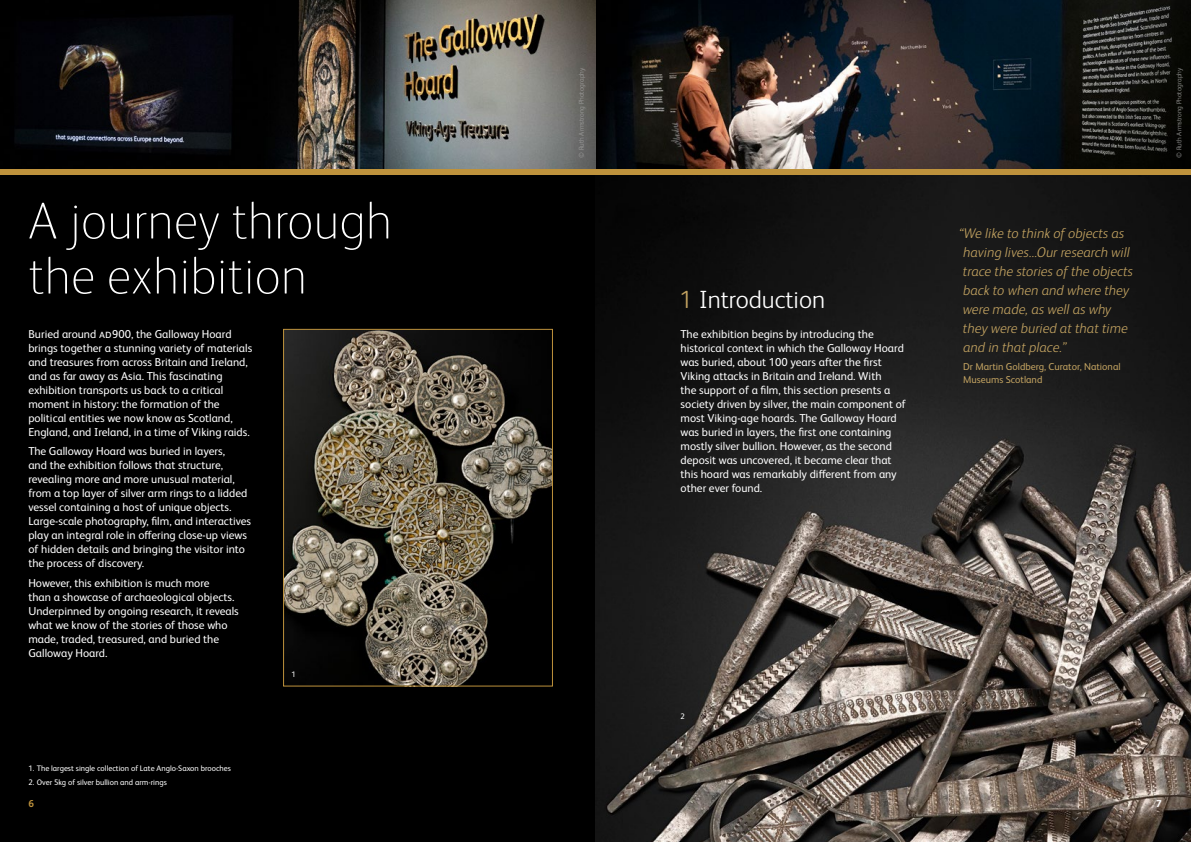
<style>
.page{position:relative;width:1191px;height:842px;background:#fff}
.page>*{position:absolute;margin:0;border:0;box-sizing:border-box;transform-origin:0 0}
.t1{font:100 52px/55px "FS Albert Pro";color:#fff}
.t2{font:300 25px "FS Albert Pro";color:#fff}
.t3{font:italic 300 14px/19px "FS Albert Pro";color:#c3a361}
.t4{font:11.5px/14px "FS Albert Pro";color:#fff}
.t5{font:10px/13px "FS Albert Pro";color:#c3a361}
.t6{font:700 10px "FS Albert Pro";color:#be923c}
.t7{font:700 10px "FS Albert Pro";color:#fff}
.t8{font:8px "FS Albert Pro";color:#fff}
.t9{font:300 7px "FS Albert Pro";color:#9d9d9c}
.s1{color:#c3a361}
</style>
<div class="page">
<img style="left:595px;top:0;width:596px;height:170px">
<div style="left:0;top:172px;width:597px;height:670px;background:#000"></div>
<svg style="left:595px;top:175px;width:596px;height:667px;background:#373330"></svg>
<img style="left:285px;top:331px;width:266px;height:353px">
<div style="left:283px;top:329px;width:270px;height:357px;border:1px solid #be923c"></div>
<img style="left:0;top:0;width:595px;height:170px">
<div style="left:0;top:170px;width:1191px;height:5px;background:#be923c"></div>
<h1 class="t1" style="left:28px;top:191px;width:365px">A journey through the exhibition</h1>
<p class="t4" style="left:28px;top:326px;width:225px">Buried around AD900, the Galloway Hoard brings together a stunning variety of materials and treasures from across Britain and Ireland, and as far away as Asia. This fascinating exhibition transports us back to a critical moment in history: the formation of the political entities we now know as Scotland, England, and Ireland, in a time of Viking raids.</p>
<p class="t4" style="left:28px;top:444px;width:224px">The Galloway Hoard was buried in layers,<br>and the exhibition follows that structure, revealing more and more unusual material, from a top layer of silver arm rings to a lidded vessel containing a host of unique objects.<br>Large-scale photography, film, and interactives play an integral role in offering close-up views of hidden details and bringing the visitor into the process of discovery.</p>
<p class="t4" style="left:28px;top:575px;width:212px">However, this exhibition is much more<br>than a showcase of archaeological objects.<br>Underpinned by ongoing research, it reveals what we know of the stories of those who made, traded, treasured, and buried the Galloway Hoard.</p>
<p class="t8" style="left:291px;top:668px;width:6px">1</p>
<p class="t9" style="left:576px;top:158px;width:91px;rotate:-90deg">© Ruth Armstrong Photography</p>
<h2 class="t2" style="left:679px;top:283px;width:147px"><span class="s1">1</span> Introduction</h2>
<p class="t4" style="left:680px;top:326px;width:227px">The exhibition begins by introducing the historical context in which the Galloway Hoard was buried, about 100 years after the first Viking attacks in Britain and Ireland. With<br>the support of a film, this section presents a society driven by silver, the main component of most Viking-age hoards. The Galloway Hoard was buried in layers, the first one containing mostly silver bullion. However, as the second deposit was uncovered, it became clear that this hoard was remarkably different from any other ever found.</p>
<p class="t3" style="left:959px;top:223px;width:175px">“We like to think of objects as having lives…Our research will trace the stories of the objects back to when and where they were made, as well as why they were buried at that time and in that place.”</p>
<p class="t5" style="left:963px;top:359px;width:159px">Dr Martin Goldberg, Curator, National<br>Museums Scotland</p>
<p class="t9" style="left:1174px;top:158px;width:91px;rotate:-90deg">© Ruth Armstrong Photography</p>
<p class="t8" style="left:680px;top:710px;width:6px">2</p>
<p class="t8" style="left:28px;top:762px;width:204px">1. The largest single collection of Late Anglo-Saxon brooches</p>
<p class="t8" style="left:28px;top:777px;width:140px">2. Over 5kg of silver bullion and arm-rings</p>
<p class="t6" style="left:28px;top:797px;width:7px">6</p>
<p class="t7" style="left:1156px;top:797px;width:7px">7</p>
</div>
